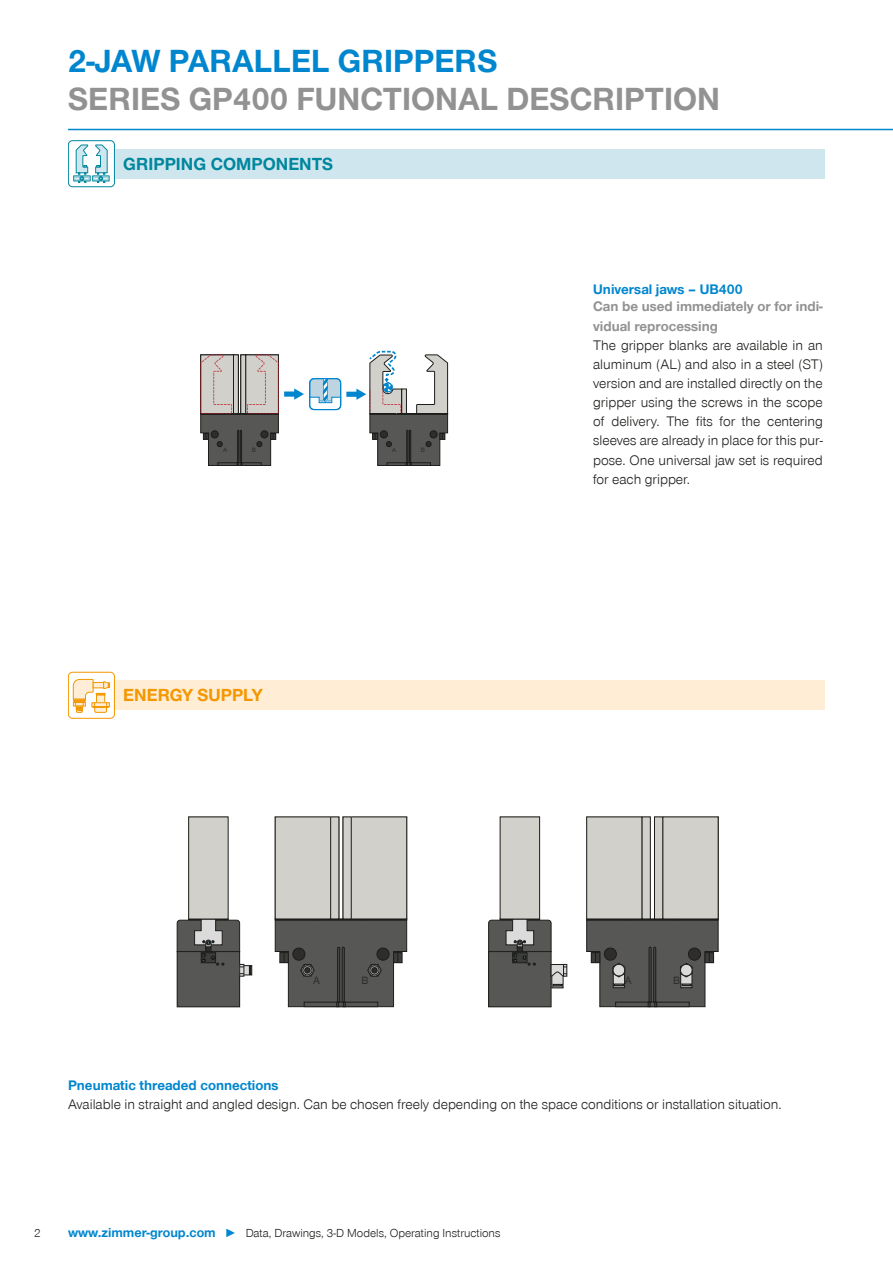
<style>
.page{position:relative;width:893px;height:1263px;background:#fff}
.page>*{position:absolute;margin:0;border:0;box-sizing:border-box;transform-origin:0 0}
.CB_AF_Headline_22_25{font:700 33px/37.5px "Zimmer Group Sans Global";color:#939292}
.CB_AF_Sub-Headline_1{font:700 18px "Zimmer Group Sans Global";color:#00879e}
.CB_AF_Sub-Headline_1-2{font:700 18px "Zimmer Group Sans Global";color:#f49700}
.CB_AF_Fließtext_9_5{font:300 14.25px/19.2px "Zimmer Group Sans Global";color:#1d1d1b;text-align:justify}
.CB_AF_Fließtext_9_5-2{font:700 14.25px/19.2px "Zimmer Group Sans Global";color:#939292}
.CB_AF_Fließtext_9_5-3{font:700 14.25px "Zimmer Group Sans Global";color:#0086ce}
.CB_AF_Seitenzahl_lin{font:300 12px "Zimmer Group Sans Global";color:#1d1d1b}
.t1{font:10.95px "Zimmer Group Sans Global";color:#2e2d2c}
.t2{font:6.45px "Zimmer Group Sans Global";color:#2e2d2c}
.s1{color:#0086ce}
.s2{font-weight:700;font-size:13.5px;color:#0086ce}
</style>
<div class="page">
<hr style="left:68px;top:129px;width:825px;height:1px;background:#0086ce">
<div style="left:115px;top:149px;width:710px;height:30px;background:#d0e6ee"></div>
<div style="left:68px;top:140px;width:47px;height:47px;border:1px solid #00879e;border-radius:4px"></div>
<div style="left:74px;top:176px;width:16px;height:5px;border:1px solid #00879e"></div>
<div style="left:93px;top:176px;width:16px;height:5px;border:1px solid #00879e"></div>
<svg style="left:75px;top:145px;width:33px;height:37px"></svg>
<div style="left:346px;top:392px;width:12px;height:5px;background:#0086ce"></div>
<div style="left:284px;top:391px;width:12px;height:6px;background:#0086ce"></div>
<div style="left:309px;top:378px;width:32px;height:32px;border:1px solid #0086ce;border-radius:4px"></div>
<svg style="left:294px;top:379px;width:47px;height:31px"></svg>
<svg style="left:356px;top:350px;width:92px;height:116px"></svg>
<svg style="left:200px;top:355px;width:79px;height:111px;background:#938f8c"></svg>
<div style="left:115px;top:680px;width:710px;height:30px;background:#ffedd5"></div>
<div style="left:68px;top:672px;width:47px;height:47px;border:1px solid #f49700;border-radius:4px"></div>
<svg style="left:73px;top:679px;width:37px;height:33px"></svg>
<div style="left:319px;top:919px;width:43px;height:1px;border:1px solid #1d1d1b"></div>
<div style="left:362px;top:919px;width:45px;height:1px;border:1px solid #1d1d1b"></div>
<div style="left:275px;top:919px;width:45px;height:1px;border:1px solid #1d1d1b"></div>
<div style="left:275px;top:817px;width:56px;height:102px;background:#d1d0cb"></div>
<div style="left:275px;top:817px;width:56px;height:102px;border:1px solid #1d1d1b"></div>
<div style="left:331px;top:817px;width:8px;height:102px;background:#d1d0cb"></div>
<div style="left:330px;top:817px;width:9px;height:102px;border:1px solid #1d1d1b"></div>
<div style="left:351px;top:817px;width:56px;height:102px;background:#d1d0cb"></div>
<div style="left:351px;top:817px;width:56px;height:102px;border:1px solid #1d1d1b"></div>
<div style="left:343px;top:817px;width:8px;height:102px;background:#d1d0cb"></div>
<div style="left:177px;top:951px;width:63px;height:56px;background:#575756"></div>
<div style="left:177px;top:951px;width:63px;height:56px;border:1px solid #1d1d1b"></div>
<div style="left:189px;top:817px;width:39px;height:102px;background:#d1d0cb"></div>
<div style="left:631px;top:919px;width:43px;height:1px;border:1px solid #1d1d1b"></div>
<div style="left:674px;top:919px;width:44px;height:1px;border:1px solid #1d1d1b"></div>
<div style="left:586px;top:919px;width:45px;height:1px;border:1px solid #1d1d1b"></div>
<div style="left:587px;top:817px;width:55px;height:102px;background:#d1d0cb"></div>
<div style="left:586px;top:817px;width:56px;height:102px;border:1px solid #1d1d1b"></div>
<div style="left:642px;top:817px;width:8px;height:102px;background:#d1d0cb"></div>
<div style="left:663px;top:817px;width:55px;height:102px;background:#d1d0cb"></div>
<div style="left:654px;top:817px;width:9px;height:102px;background:#d1d0cb"></div>
<div style="left:654px;top:817px;width:9px;height:102px;border:1px solid #1d1d1b"></div>
<div style="left:489px;top:951px;width:62px;height:56px;background:#575756"></div>
<div style="left:488px;top:951px;width:63px;height:56px;border:1px solid #1d1d1b"></div>
<div style="left:500px;top:817px;width:40px;height:102px;background:#d1d0cb"></div>
<div style="left:500px;top:817px;width:40px;height:102px;border:1px solid #1d1d1b"></div>
<svg style="left:488px;top:919px;width:79px;height:69px"></svg>
<svg style="left:586px;top:920px;width:132px;height:87px;background:#676766"></svg>
<svg style="left:275px;top:920px;width:132px;height:87px;background:#626261"></svg>
<div style="left:239px;top:964px;width:5px;height:12px;border:1px solid #1d1d1b"></div>
<svg style="left:177px;top:919px;width:75px;height:56px"></svg>
<p class="CB_AF_Headline_22_25" style="left:68px;top:42px;width:653px"><span class="s1">2-JAW PARALLEL GRIPPERS<br></span>SERIES GP400 FUNCTIONAL DESCRIPTION</p>
<p class="CB_AF_Sub-Headline_1" style="left:123px;top:153px;width:212px">GRIPPING COMPONENTS</p>
<p class="t2" style="left:223px;top:446px;width:6px">A</p>
<p class="t2" style="left:252px;top:446px;width:6px">B</p>
<p class="t2" style="left:392px;top:446px;width:6px">A</p>
<p class="t2" style="left:421px;top:446px;width:6px">B</p>
<p class="CB_AF_Sub-Headline_1-2" style="left:123px;top:684px;width:141px">ENERGY SUPPLY</p>
<p class="CB_AF_Fließtext_9_5-3" style="left:593px;top:281px;width:151px">Universal jaws – UB400</p>
<p class="CB_AF_Fließtext_9_5-2" style="left:593px;top:297px;width:231px">Can be used immediately or for indi&shy;vidual reprocessing</p>
<p class="CB_AF_Fließtext_9_5" style="left:593px;top:335px;width:231px">The gripper blanks are available in an aluminum (AL) and also in a steel (ST) version and are installed directly on the gripper using the screws in the scope of delivery. The fits for the centering sleeves are already in place for this pur&shy;pose. One universal jaw set is required for each gripper.</p>
<p class="t1" style="left:313px;top:974px;width:8px">A</p>
<p class="t1" style="left:362px;top:974px;width:9px">B</p>
<p class="t1" style="left:625px;top:974px;width:8px">A</p>
<p class="t1" style="left:673px;top:974px;width:9px">B</p>
<p class="CB_AF_Fließtext_9_5-3" style="left:68px;top:1076px;width:212px">Pneumatic threaded connections</p>
<p class="CB_AF_Fließtext_9_5" style="left:68px;top:1094px;width:715px">Available in straight and angled design. Can be chosen freely depending on the space conditions or installation situation.</p>
<p class="CB_AF_Seitenzahl_lin" style="left:34px;top:1226px;width:8px">2</p>
<p class="CB_AF_Seitenzahl_lin" style="left:68px;top:1226px;width:434px"><span class="s2">www.zimmer-group.com</span> <span class="s1">►</span> Data, Drawings, 3-D Models, Operating Instructions</p>
</div>
